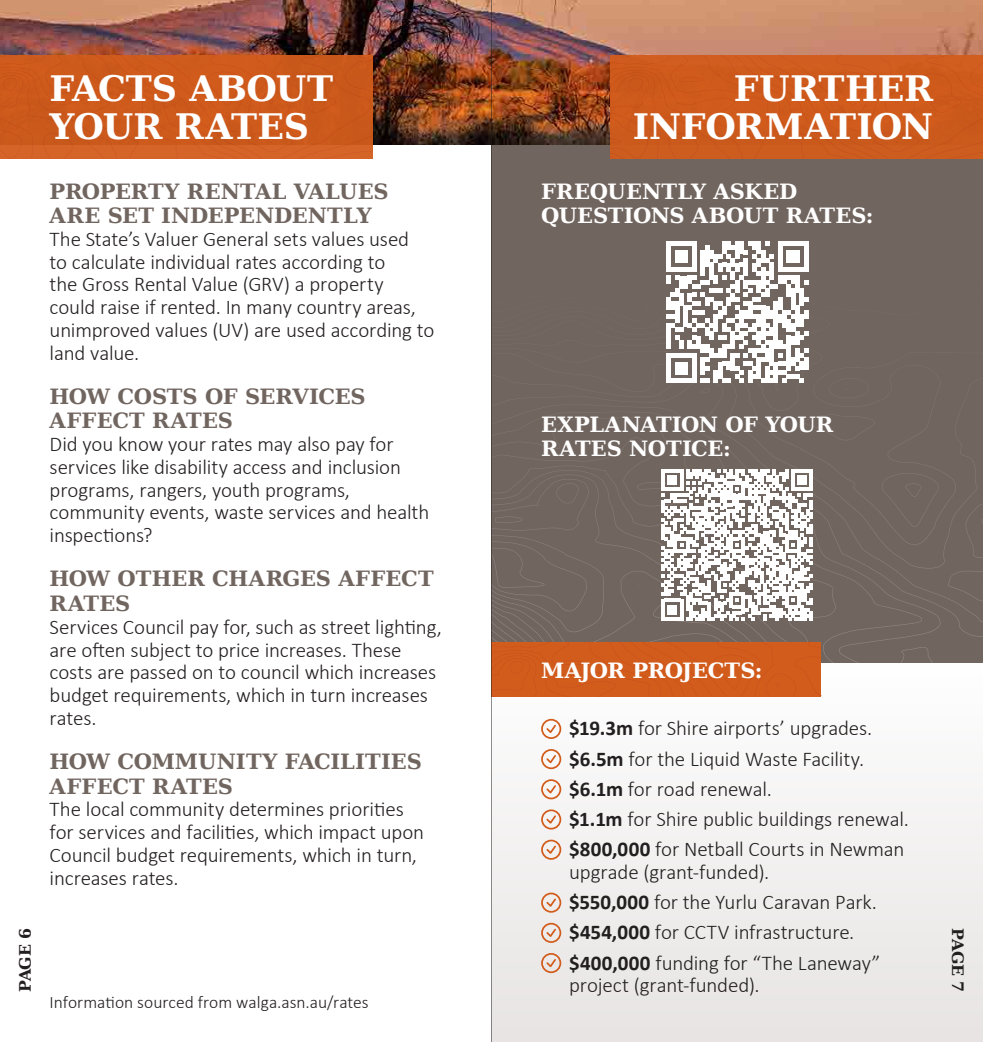
<style>
.page{position:relative;width:983px;height:1042px;background:#fff}
.page>*{position:absolute;margin:0;border:0;box-sizing:border-box;transform-origin:0 0}
.t1{font:700 35px/38.5px "Bitstream Vera Serif";letter-spacing:-.005em;color:#fff}
.t2{font:300 21px/22.8px "Calibri";letter-spacing:-.01em;color:#231f20}
.t3{font:700 21px/24.5px "Bitstream Vera Serif";letter-spacing:-.005em;color:#71655f}
.t4{font:700 21px/24.5px "Bitstream Vera Serif";letter-spacing:-.01em;color:#fff}
.t5{font:300 17.5px "Calibri";color:#231f20}
.t6{font:700 15.75px "Bitstream Vera Serif";letter-spacing:-.035em;color:#231f20}
.s1{font-weight:700}
</style>
<div class="page">
<div style="left:491px;top:662px;width:491px;height:380px;background:#f1f0ef"></div>
<div style="left:491px;top:0;width:491px;height:662px;background:#71655f"></div>
<img style="left:0;top:0;width:982px;height:145px">
<svg style="left:0;top:55px;width:372px;height:103px;background:#cd5a1c"></svg>
<div style="left:610px;top:55px;width:372px;height:103px;background:#cd5a1c"></div>
<svg style="left:540px;top:718px;width:22px;height:21px"></svg>
<svg style="left:541px;top:749px;width:21px;height:21px"></svg>
<svg style="left:541px;top:779px;width:21px;height:21px"></svg>
<svg style="left:541px;top:809px;width:21px;height:21px"></svg>
<svg style="left:541px;top:839px;width:21px;height:21px"></svg>
<svg style="left:541px;top:892px;width:21px;height:21px"></svg>
<svg style="left:541px;top:922px;width:21px;height:21px"></svg>
<svg style="left:541px;top:953px;width:21px;height:21px"></svg>
<svg style="left:492px;top:241px;width:491px;height:455px"></svg>
<hr style="left:491px;top:0;width:1px;height:1042px;background:#231f20">
<p class="t6" style="left:16px;top:992px;width:66px;rotate:-90deg">PAGE 6</p>
<h1 class="t1" style="left:50px;top:69px;width:285px">FACTS ABOUT<br>YOUR RATES</h1>
<p class="t3" style="left:50px;top:179px;width:340px">PROPERTY RENTAL VALUES<br>ARE SET INDEPENDENTLY</p>
<p class="t2" style="left:50px;top:227px;width:386px">The State’s Valuer General sets values used<br>to calculate individual rates according to<br>the Gross Rental Value (GRV) a property could raise if rented. In many country areas, unimproved values (UV) are used according to land value.</p>
<p class="t3" style="left:50px;top:384px;width:317px">HOW COSTS OF SERVICES<br>AFFECT RATES</p>
<p class="t2" style="left:50px;top:432px;width:381px">Did you know your rates may also pay for services like disability access and inclusion programs, rangers, youth programs, community events, waste services and health inspections?</p>
<p class="t3" style="left:50px;top:567px;width:385px">HOW OTHER CHARGES AFFECT<br>RATES</p>
<p class="t2" style="left:50px;top:615px;width:393px">Services Council pay for, such as street lighting, are often subject to price increases. These costs are passed on to council which increases budget requirements, which in turn increases rates.</p>
<p class="t3" style="left:50px;top:749px;width:373px">HOW COMMUNITY FACILITIES<br>AFFECT RATES</p>
<p class="t2" style="left:50px;top:798px;width:376px">The local community determines priorities for services and facilities, which impact upon Council budget requirements, which in turn, increases rates.</p>
<p class="t5" style="left:50px;top:991px;width:320px">Information sourced from walga.asn.au/rates</p>
<h1 class="t1" style="left:632px;top:69px;width:302px;text-align:right">FURTHER<br>INFORMATION</h1>
<p class="t4" style="left:541px;top:179px;width:334px">FREQUENTLY ASKED<br>QUESTIONS ABOUT RATES:</p>
<p class="t4" style="left:541px;top:412px;width:294px">EXPLANATION OF YOUR<br>RATES NOTICE:</p>
<p class="t4" style="left:541px;top:658px;width:223px">MAJOR PROJECTS:</p>
<p class="t2" style="left:569px;top:713px;width:341px;line-height:30.3px"><span class="s1">$19.3m</span> for Shire airports’ upgrades. <span class="s1">$6.5m</span> for the Liquid Waste Facility. <span class="s1">$6.1m</span> for road renewal.<br><span class="s1">$1.1m</span> for Shire public buildings renewal. <span class="s1">$800,000</span> for Netball Courts in Newman</p>
<p class="t2" style="left:569px;top:856px;width:312px;line-height:30.3px">upgrade (grant-funded).<br><span class="s1">$550,000</span> for the Yurlu Caravan Park. <span class="s1">$454,000</span> for CCTV infrastructure. <span class="s1">$400,000</span> funding for “The Laneway”</p>
<p class="t2" style="left:569px;top:974px;width:192px">project (grant-funded).</p>
<p class="t6" style="left:966px;top:927px;width:66px;rotate:90deg">PAGE 7</p>
</div>
